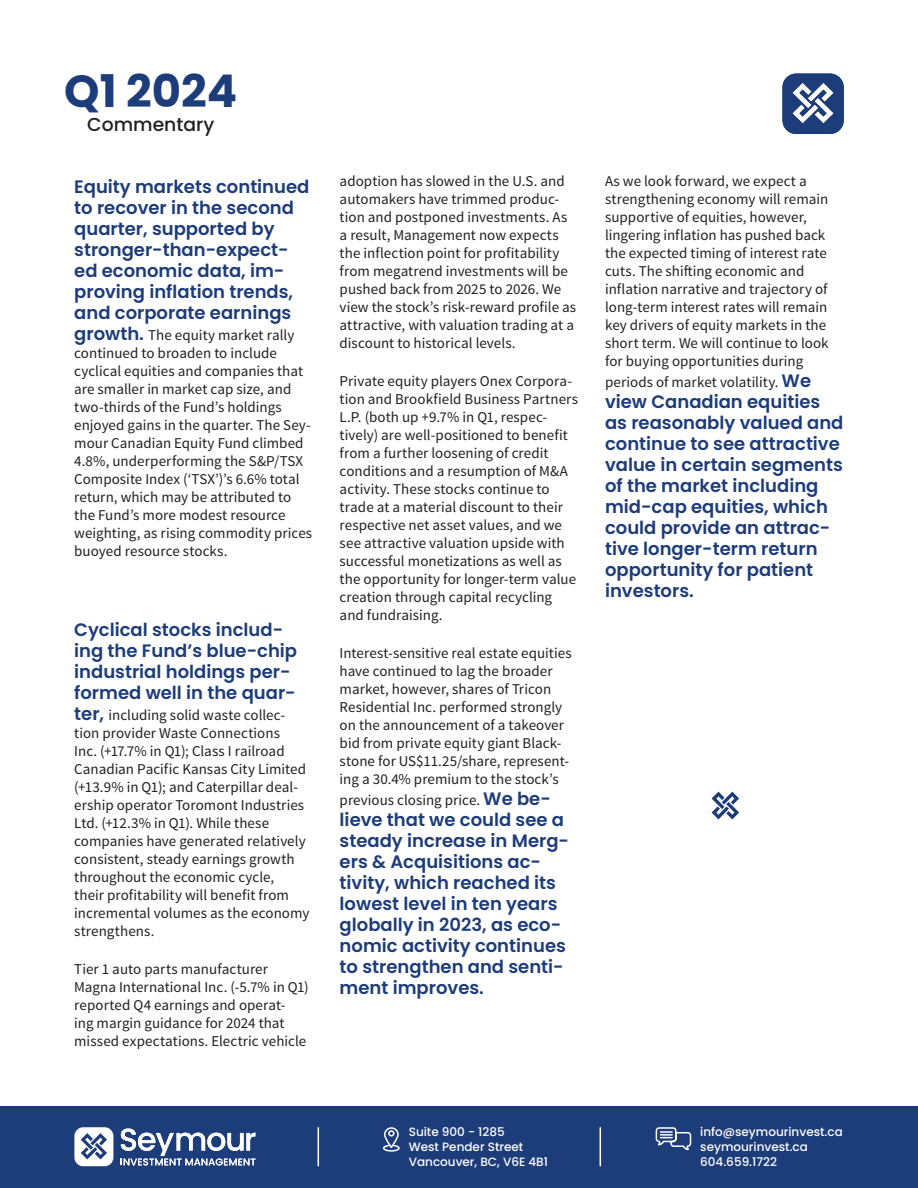
<style>
.page{position:relative;width:918px;height:1188px;background:#fff}
.page>*{position:absolute;margin:0;border:0;box-sizing:border-box;transform-origin:0 0}
.Main_Header{font:700 45px "Poppins";color:#1d3c7a}
.Main_Header_-_2nd_Line{font:500 18.75px "Poppins";color:#231f20}
.Sub_2{font:600 18px/21px "Poppins";color:#1d3c7a}
.Sub_2-2{font:15px/18px "Source Sans Pro";letter-spacing:.005em;color:#231f20}
.t1{font:500 12px/15px "Poppins";color:#fff}
.s1{font-family:"Poppins";font-weight:600;font-size:18px;color:#1d3c7a}
</style>
<div class="page">
<div style="left:0;top:1107px;width:918px;height:81px;background:#1d3c7a"></div>
<hr style="left:318px;top:1127px;width:1px;height:39px;background:#fff">
<hr style="left:600px;top:1127px;width:1px;height:39px;background:#fff">
<svg style="left:655px;top:1127px;width:37px;height:24px"></svg>
<svg style="left:383px;top:1127px;width:17px;height:25px"></svg>
<svg style="left:74px;top:1127px;width:39px;height:39px"></svg>
<svg style="left:121px;top:1129px;width:135px;height:36px"></svg>
<svg style="left:782px;top:74px;width:62px;height:60px"></svg>
<svg style="left:712px;top:792px;width:27px;height:27px"></svg>
<p class="Main_Header" style="left:64px;top:65px;width:175px">Q1 2024</p>
<p class="Main_Header_-_2nd_Line" style="left:87px;top:114px;width:128px">Commentary</p>
<p class="Sub_2" style="left:74px;top:177px;width:237px">Equity markets continued to recover in the second quarter, supported by stronger-than-expect&shy;ed economic data, im&shy;proving inflation trends, and corporate earnings</p>
<p class="Sub_2-2" style="left:74px;top:327px;width:240px"><span class="s1">growth.</span> The equity market rally continued to broaden to include cyclical equities and companies that are smaller in market cap size, and two-thirds of the Fund’s holdings enjoyed gains in the quarter. The Sey&shy;mour Canadian Equity Fund climbed 4.8%, underperforming the S&amp;P/TSX Composite Index (‘TSX’)’s 6.6% total return, which may be attributed to the Fund’s more modest resource weighting, as rising commodity prices buoyed resource stocks.</p>
<p class="Sub_2" style="left:74px;top:619px;width:224px">Cyclical stocks includ&shy;ing the Fund’s blue-chip industrial holdings per&shy;formed well in the quar-</p>
<p class="Sub_2-2" style="left:74px;top:706px;width:237px"><span class="s1">ter,</span> including solid waste collec&shy;tion provider Waste Connections<br>Inc. (+17.7% in Q1); Class I railroad Canadian Pacific Kansas City Limited (+13.9% in Q1); and Caterpillar deal&shy;ership operator Toromont Industries Ltd. (+12.3% in Q1). While these companies have generated relatively consistent, steady earnings growth throughout the economic cycle,<br>their profitability will benefit from incremental volumes as the economy strengthens.</p>
<p class="Sub_2-2" style="left:74px;top:960px;width:236px">Tier 1 auto parts manufacturer Magna International Inc. (-5.7% in Q1) reported Q4 earnings and operat-<br>ing margin guidance for 2024 that missed expectations. Electric vehicle</p>
<p class="Sub_2-2" style="left:340px;top:172px;width:238px">adoption has slowed in the U.S. and automakers have trimmed produc&shy;tion and postponed investments. As a result, Management now expects the inflection point for profitability from megatrend investments will be pushed back from 2025 to 2026. We view the stock’s risk-reward profile as attractive, with valuation trading at a discount to historical levels.</p>
<p class="Sub_2-2" style="left:340px;top:372px;width:240px">Private equity players Onex Corpora&shy;tion and Brookfield Business Partners L.P. (both up +9.7% in Q1, respec&shy;tively) are well-positioned to benefit from a further loosening of credit conditions and a resumption of M&amp;A activity. These stocks continue to trade at a material discount to their respective net asset values, and we see attractive valuation upside with successful monetizations as well as the opportunity for longer-term value creation through capital recycling and fundraising.</p>
<p class="Sub_2-2" style="left:340px;top:644px;width:234px">Interest-sensitive real estate equities have continued to lag the broader market, however, shares of Tricon Residential Inc. performed strongly on the announcement of a takeover bid from private equity giant Black&shy;stone for US$11.25/share, represent&shy;ing a 30.4% premium to the stock’s</p>
<p class="Sub_2-2" style="left:340px;top:791px;width:213px">previous closing price. <span class="s1">We be-</span></p>
<p class="Sub_2" style="left:340px;top:809px;width:231px">lieve that we could see a steady increase in Merg&shy;ers &amp; Acquisitions ac&shy;tivity, which reached its lowest level in ten years globally in 2023, as eco&shy;nomic activity continues to strengthen and senti&shy;ment improves.</p>
<p class="Sub_2-2" style="left:605px;top:172px;width:225px">As we look forward, we expect a strengthening economy will remain supportive of equities, however, lingering inflation has pushed back the expected timing of interest rate cuts. The shifting economic and inflation narrative and trajectory of long-term interest rates will remain key drivers of equity markets in the short term. We will continue to look for buying opportunities during</p>
<p class="Sub_2-2" style="left:605px;top:373px;width:208px">periods of market volatility. <span class="s1">We</span></p>
<p class="Sub_2" style="left:605px;top:391px;width:240px">view Canadian equities as reasonably valued and continue to see attractive value in certain segments of the market including mid-cap equities, which could provide an attrac&shy;tive longer-term return opportunity for patient investors.</p>
<p class="t1" style="left:409px;top:1124px;width:116px">Suite 900 - 1285<br>West Pender Street</p>
<p class="t1" style="left:409px;top:1154px;width:141px">Vancouver, BC, V6E 4B1</p>
<p class="t1" style="left:700px;top:1124px;width:144px">info@seymourinvest.ca</p>
<p class="t1" style="left:700px;top:1139px;width:109px">seymourinvest.ca</p>
<p class="t1" style="left:700px;top:1154px;width:78px">604.659.1722</p>
</div>
